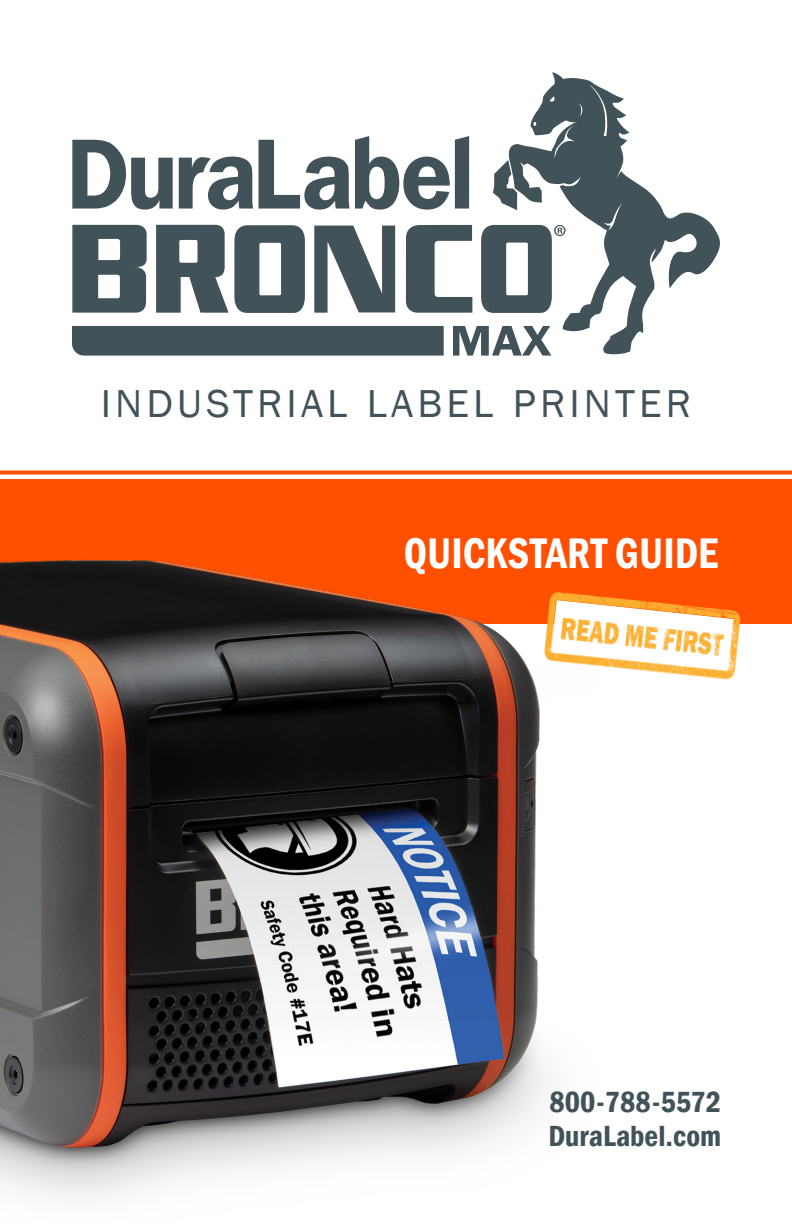
<style>
.page{position:relative;width:792px;height:1224px;background:#fff}
.page>*{position:absolute;margin:0;border:0;box-sizing:border-box;transform-origin:0 0}
.t1{font:600 condensed 44px "Franklin Gothic";color:#fff;scale:.95 1}
.Body{font:40px "Franklin Gothic";letter-spacing:.1em;color:#425259}
.t2{font:600 condensed 30px "Franklin Gothic";color:#425259}
</style>
<div class="page">
<img style="left:0;top:479px;width:792px;height:718px">
<svg style="left:0;top:72px;width:792px;height:403px"></svg>
<p class="Body" style="left:101px;top:379px;width:592px">INDUSTRIAL LABEL PRINTER</p>
<p class="t1" style="left:404px;top:524px;width:332px">QUICKSTART GUIDE</p>
<p class="t2" style="left:549px;top:1082px;width:173px">800-788-5572</p>
<p class="t2" style="left:548px;top:1116px;width:174px">DuraLabel.com</p>
</div>
